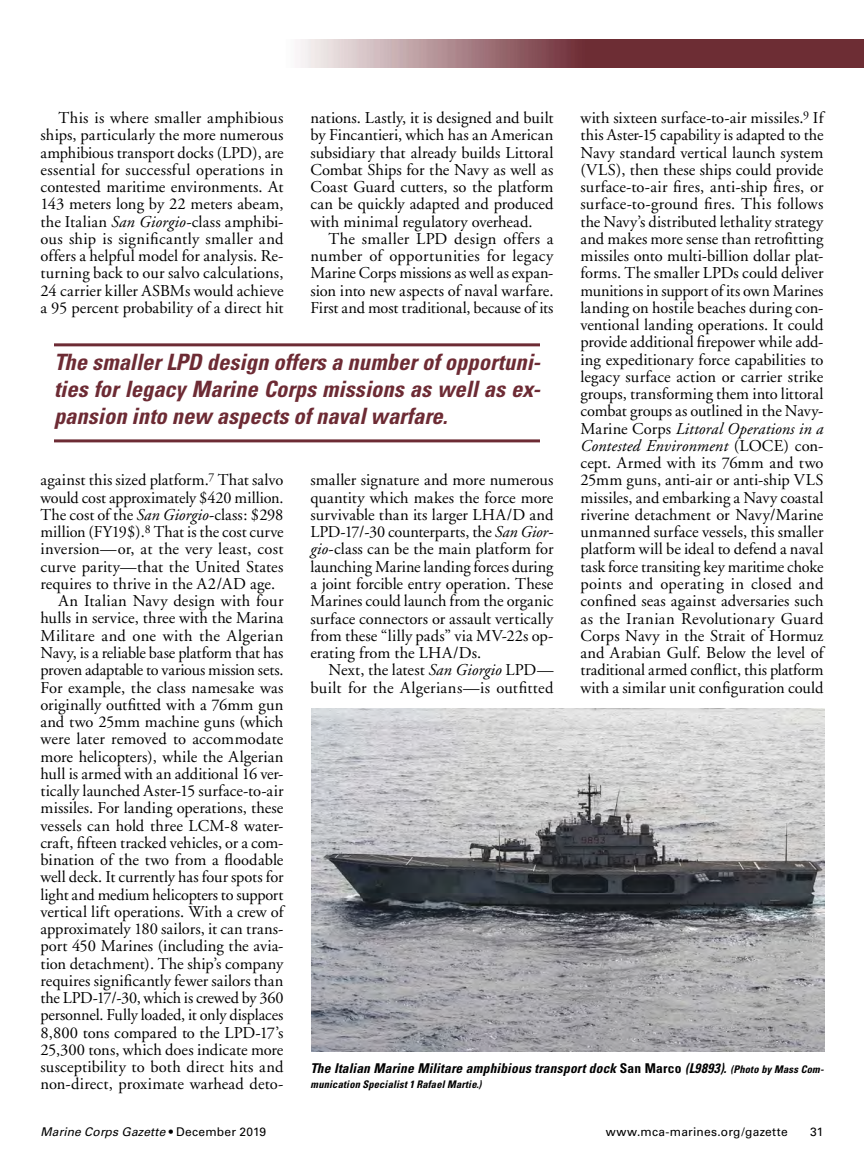
<style>
.page{position:relative;width:864px;height:1175px;background:#fff}
.page>*{position:absolute;margin:0;border:0;box-sizing:border-box;transform-origin:0 0}
.t1{font:italic 700 condensed 22.5px/27px "Univers";color:#6d2b34;text-align:justify}
.t2{font:16.5px/17.2px "Adobe Garamond";letter-spacing:.005em;color:#000;text-align:justify}
.t3{font:16.5px "Adobe Garamond";letter-spacing:-.015em;color:#000}
.t4{font:16.5px "Adobe Garamond";letter-spacing:.025em;color:#000}
.t5{font:italic 700 condensed 13.5px "Univers";letter-spacing:.01em;color:#000}
.t6{font:italic 12px "Univers";letter-spacing:.015em;color:#000}
.t7{font:12px "Univers";letter-spacing:.02em;color:#000}
.t8{font:italic 700 condensed 10.5px "Univers";letter-spacing:.015em;color:#000}
.s1{font-style:italic}
.s2{font-style:normal}
.s3{font-size:10.5px}
</style>
<div class="page">
<img style="left:311px;top:708px;width:513px;height:343px">
<img style="left:300px;top:40px;width:564px;height:28px">
<hr style="left:54px;top:343px;width:486px;height:3px;background:#6d2b34">
<hr style="left:54px;top:439px;width:486px;height:3px;background:#6d2b34">
<p class="t2" style="left:580px;top:111px;width:245px">with sixteen surface-to-air missiles.<sup>9</sup> If this Aster-15 capability is adapted to the Navy standard vertical launch system (VLS), then these ships could provide surface-to-air fires, anti-ship fires, or surface-to-ground fires. This follows the Navy’s distributed lethality strategy and makes more sense than retrofitting missiles onto multi-billion dollar plat&shy;forms. The smaller LPDs could deliver munitions in support of its own Marines landing on hostile beaches during con&shy;ventional landing operations. It could provide additional firepower while add&shy;ing expeditionary force capabilities to legacy surface action or carrier strike groups, transforming them into littoral combat groups as outlined in the Navy-Marine Corps <span class="s1">Littoral Operations in a Contested Environment</span> (LOCE) con&shy;cept. Armed with its 76mm and two 25mm guns, anti-air or anti-ship VLS missiles, and embarking a Navy coastal riverine detachment or Navy/Marine unmanned surface vessels, this smaller platform will be ideal to defend a naval task force transiting key maritime choke points and operating in closed and confined seas against adversaries such as the Iranian Revolutionary Guard Corps Navy in the Strait of Hormuz and Arabian Gulf. Below the level of traditional armed conflict, this platform with a similar unit configuration could</p>
<p class="t2" style="left:310px;top:111px;width:245px">nations. Lastly, it is designed and built by Fincantieri, which has an American subsidiary that already builds Littoral Combat Ships for the Navy as well as Coast Guard cutters, so the platform can be quickly adapted and produced with minimal regulatory overhead.</p>
<p class="t2" style="left:310px;top:231px;width:245px;text-indent:18px">The smaller LPD design offers a number of opportunities for legacy Marine Corps missions as well as expan&shy;sion into new aspects of naval warfare.<br>First and most traditional, because of its</p>
<p class="t2" style="left:40px;top:111px;width:245px;text-indent:18px">This is where smaller amphibious ships, particularly the more numerous amphibious transport docks (LPD), are essential for successful operations in contested maritime environments. At 143 meters long by 22 meters abeam, the Italian <span class="s1">San Giorgio</span>-class amphibi&shy;ous ship is significantly smaller and offers a helpful model for analysis. Re&shy;turning back to our salvo calculations, 24 carrier killer ASBMs would achieve a 95 percent probability of a direct hit</p>
<h1 class="t1" style="left:54px;top:351px;width:488px">The smaller LPD design offers a number of opportuni&shy;ties for legacy Marine Corps missions as well as ex&shy;pansion into new aspects of naval warfare.</h1>
<p class="t2" style="left:40px;top:473px;width:245px">against this sized platform.<sup>7</sup> That salvo</p>
<p class="t2" style="left:40px;top:490px;width:245px">would cost approximately $420 million.</p>
<p class="t2" style="left:40px;top:507px;width:244px">The cost of the <span class="s1">San Giorgio</span>-class: $298</p>
<p class="t2" style="left:40px;top:525px;width:245px">million (FY19$).<sup>8</sup> That is the cost curve</p>
<p class="t2" style="left:40px;top:542px;width:245px">inversion—or, at the very least, cost</p>
<p class="t2" style="left:40px;top:559px;width:244px">curve parity—that the United States</p>
<p class="t2" style="left:40px;top:576px;width:236px">requires to thrive in the A2/AD age.</p>
<p class="t2" style="left:59px;top:594px;width:227px">An Italian Navy design with four</p>
<p class="t2" style="left:40px;top:611px;width:244px">hulls in service, three with the Marina</p>
<p class="t4" style="left:40px;top:629px;width:244px">Militare and one with the Algerian</p>
<p class="t2" style="left:40px;top:645px;width:245px">Navy, is a reliable base platform that has</p>
<p class="t3" style="left:40px;top:663px;width:245px">proven adaptable to various mission sets.</p>
<p class="t2" style="left:40px;top:680px;width:245px">For example, the class namesake was</p>
<p class="t2" style="left:40px;top:697px;width:244px">originally outfitted with a 76mm gun</p>
<p class="t2" style="left:40px;top:714px;width:244px">and two 25mm machine guns (which</p>
<p class="t2" style="left:40px;top:732px;width:245px">were later removed to accommodate</p>
<p class="t2" style="left:40px;top:749px;width:245px">more helicopters), while the Algerian</p>
<p class="t2" style="left:40px;top:766px;width:245px">hull is armed with an additional 16 ver-</p>
<p class="t2" style="left:40px;top:783px;width:245px">tically launched Aster-15 surface-to-air</p>
<p class="t2" style="left:40px;top:801px;width:244px">missiles. For landing operations, these</p>
<p class="t2" style="left:40px;top:818px;width:244px">vessels can hold three LCM-8 water-</p>
<p class="t2" style="left:40px;top:835px;width:244px">craft, fifteen tracked vehicles, or a com-</p>
<p class="t2" style="left:40px;top:852px;width:245px">bination of the two from a floodable</p>
<p class="t2" style="left:40px;top:870px;width:244px">well deck. It currently has four spots for</p>
<p class="t3" style="left:40px;top:887px;width:244px">light and medium helicopters to support</p>
<p class="t2" style="left:40px;top:904px;width:245px">vertical lift operations. With a crew of</p>
<p class="t2" style="left:40px;top:921px;width:244px">approximately 180 sailors, it can trans-</p>
<p class="t2" style="left:40px;top:939px;width:244px">port 450 Marines (including the avia-</p>
<p class="t2" style="left:40px;top:956px;width:244px">tion detachment). The ship’s company</p>
<p class="t2" style="left:40px;top:973px;width:245px">requires significantly fewer sailors than</p>
<p class="t2" style="left:40px;top:990px;width:244px">the LPD-17/-30, which is crewed by 360</p>
<p class="t2" style="left:40px;top:1008px;width:244px">personnel. Fully loaded, it only displaces</p>
<p class="t2" style="left:40px;top:1025px;width:244px">8,800 tons compared to the LPD-17’s</p>
<p class="t2" style="left:40px;top:1042px;width:245px">25,300 tons, which does indicate more</p>
<p class="t2" style="left:40px;top:1059px;width:245px">susceptibility to both direct hits and</p>
<p class="t2" style="left:40px;top:1077px;width:244px">non-direct, proximate warhead deto-</p>
<p class="t2" style="left:310px;top:473px;width:245px">smaller signature and more numerous quantity which makes the force more survivable than its larger LHA/D and LPD-17/-30 counterparts, the <span class="s1">San Gior&shy;gio</span>-class can be the main platform for launching Marine landing forces during a joint forcible entry operation. These Marines could launch from the organic surface connectors or assault vertically from these “lilly pads” via MV-22s op&shy;erating from the LHA/Ds.</p>
<p class="t2" style="left:311px;top:663px;width:245px;text-align:right">Next, the latest <span class="s1">San Giorgio</span> LPD— built for the Algerians—is outfitted</p>
<p class="t5" style="left:310px;top:1063px;width:515px">The Italian Marine Militare amphibious transport dock <span class="s2">San Marco</span> (L9893). <span class="s3">(Photo by Mass Com-</span></p>
<p class="t8" style="left:311px;top:1080px;width:172px">munication Specialist 1 Rafael Martie.)</p>
<p class="t6" style="left:41px;top:1124px;width:227px">Marine Corps Gazette <span class="s2">• December 2019</span></p>
<p class="t7" style="left:606px;top:1127px;width:183px">www.mca-marines.org/gazette</p>
<p class="t7" style="left:810px;top:1127px;width:15px">31</p>
</div>
